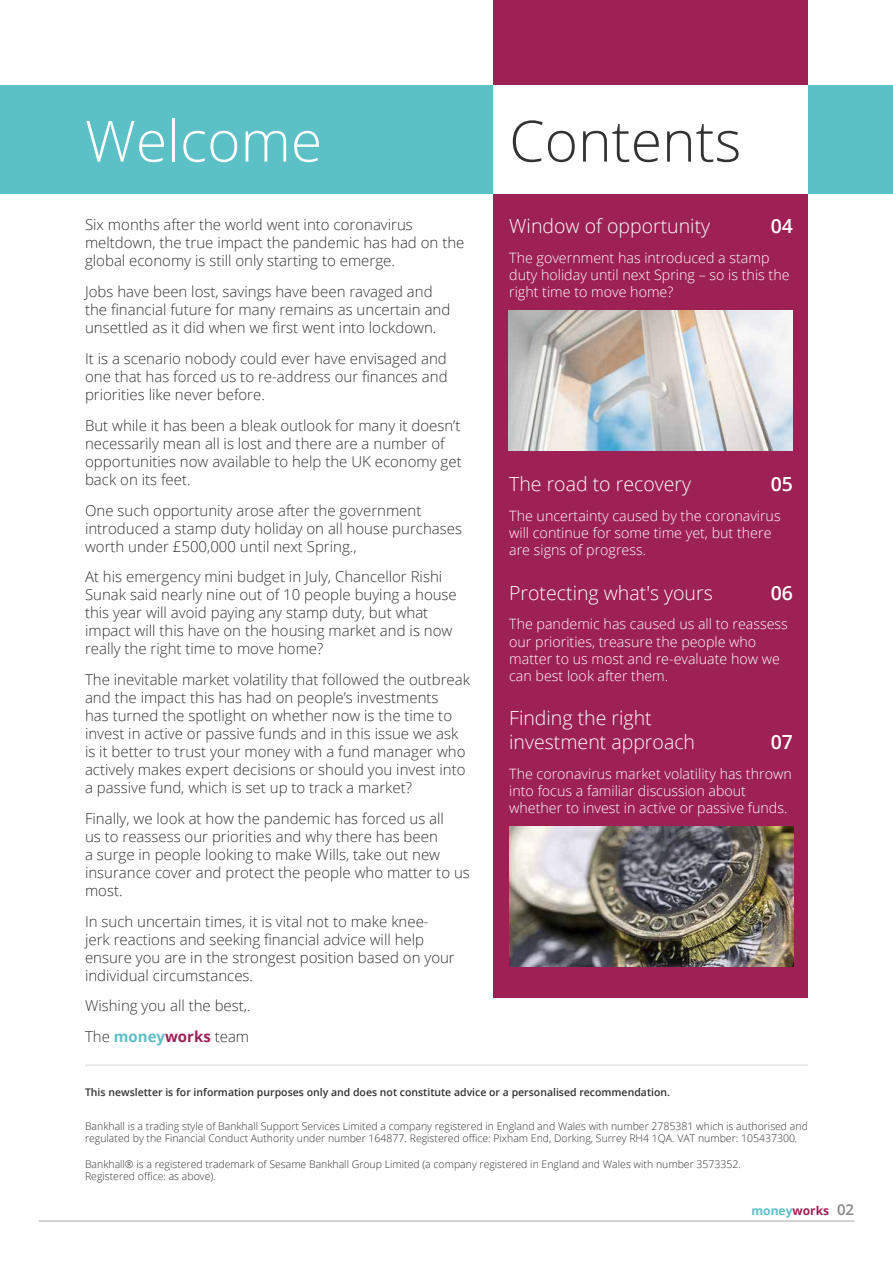
<style>
.page{position:relative;width:893px;height:1263px;background:#fff}
.page>*{position:absolute;margin:0;border:0;box-sizing:border-box;transform-origin:0 0}
.t1{font:300 57px "Open Sans";color:#333232}
.t2{font:300 57px "Open Sans";color:#fff}
.t3{font:300 19.5px/23.4px "Open Sans";color:#fff}
.t4{font:600 19.5px "Open Sans";color:#fff}
.t5{font:300 15px/18px "Open Sans";color:#333232}
.t6{font:300 14.25px/17.1px "Open Sans";color:#fff}
.t7{font:700 12px "Open Sans";color:#5cc0c7}
.t8{font:300 10.5px/12.6px "Open Sans";color:#333232}
.t9{font:600 10.5px "Open Sans";color:#333232}
.s1{font-weight:700;color:#5cc0c7}
.s2{font-weight:700;color:#9e2155}
.s3{color:#9e2155}
.s4{font-weight:600;font-size:15px;color:#878787}
</style>
<div class="page">
<div style="left:493px;top:0;width:315px;height:997px;background:#9e2155"></div>
<div style="left:0;top:85px;width:893px;height:108px;background:#5cc0c7"></div>
<div style="left:493px;top:85px;width:315px;height:108px;background:#fff"></div>
<hr style="left:39px;top:1220px;width:815px;height:1px;background:#b3b2b2">
<img style="left:509px;top:310px;width:283px;height:141px">
<img style="left:509px;top:826px;width:284px;height:141px">
<hr style="left:85px;top:1064px;width:723px;height:2px;background:#e3e3e3">
<h1 class="t2" style="left:85px;top:102px;width:239px">Welcome</h1>
<h1 class="t1" style="left:509px;top:102px;width:234px">Contents</h1>
<p class="t5" style="left:85px;top:216px;width:381px">Six months after the world went into coronavirus meltdown, the true impact the pandemic has had on the global economy is still only starting to emerge.</p>
<p class="t5" style="left:85px;top:282px;width:367px">Jobs have been lost, savings have been ravaged and the financial future for many remains as uncertain and unsettled as it did when we first went into lockdown.</p>
<p class="t5" style="left:85px;top:349px;width:364px;text-align:justify">It is a scenario nobody could ever have envisaged and one that has forced us to re-address our finances and priorities like never before.</p>
<p class="t5" style="left:85px;top:416px;width:378px">But while it has been a bleak outlook for many it doesn’t necessarily mean all is lost and there are a number of opportunities now available to help the UK economy get back on its feet.</p>
<p class="t5" style="left:85px;top:501px;width:378px">One such opportunity arose after the government introduced a stamp duty holiday on all house purchases worth under £500,000 until next Spring.,</p>
<p class="t5" style="left:85px;top:567px;width:373px">At his emergency mini budget in July, Chancellor Rishi Sunak said nearly nine out of 10 people buying a house this year will avoid paying any stamp duty, but what impact will this have on the housing market and is now really the right time to move home?</p>
<p class="t5" style="left:85px;top:670px;width:386px">The inevitable market volatility that followed the outbreak and the impact this has had on people’s investments<br>has turned the spotlight on whether now is the time to invest in active or passive funds and in this issue we ask is it better to trust your money with a fund manager who actively makes expert decisions or should you invest into a passive fund, which is set up to track a market?</p>
<p class="t5" style="left:85px;top:809px;width:386px">Finally, we look at how the pandemic has forced us all<br>us to reassess our priorities and why there has been<br>a surge in people looking to make Wills, take out new insurance cover and protect the people who matter to us most.</p>
<p class="t5" style="left:85px;top:912px;width:371px">In such uncertain times, it is vital not to make knee&shy;jerk reactions and seeking financial advice will help ensure you are in the strongest position based on your individual circumstances.</p>
<p class="t5" style="left:85px;top:990px;width:167px;line-height:30.8px">Wishing you all the best,.<br>The <span class="s1">money</span><span class="s2">works</span> team</p>
<h2 class="t3" style="left:509px;top:214px;width:202px">Window of opportunity</h2>
<h2 class="t4" style="left:771px;top:212px;width:24px">04</h2>
<p class="t6" style="left:509px;top:249px;width:282px">The government has introduced a stamp duty holiday until next Spring – so is this the right time to move home?</p>
<h2 class="t3" style="left:509px;top:472px;width:183px">The road to recovery</h2>
<h2 class="t4" style="left:771px;top:470px;width:24px">05</h2>
<p class="t6" style="left:509px;top:507px;width:273px">The uncertainty caused by the coronavirus will continue for some time yet, but there are signs of progress.</p>
<h2 class="t3" style="left:509px;top:580px;width:205px">Protecting what's yours</h2>
<h2 class="t4" style="left:771px;top:579px;width:24px">06</h2>
<p class="t6" style="left:509px;top:615px;width:280px">The pandemic has caused us all to reassess our priorities, treasure the people who matter to us most and re-evaluate how we can best look after them.</p>
<h2 class="t3" style="left:509px;top:706px;width:187px">Finding the right investment approach</h2>
<h2 class="t4" style="left:771px;top:728px;width:24px">07</h2>
<p class="t6" style="left:509px;top:765px;width:284px">The coronavirus market volatility has thrown into focus a familiar discussion about whether to invest in active or passive funds.</p>
<p class="t9" style="left:85px;top:1085px;width:586px">This newsletter is for information purposes only and does not constitute advice or a personalised recommendation.</p>
<p class="t8" style="left:85px;top:1119px;width:724px">Bankhall is a trading style of Bankhall Support Services Limited a company registered in England and Wales with number 2785381 which is authorised and regulated by the Financial Conduct Authority under number 164877. Registered office: Pixham End, Dorking, Surrey RH4 1QA. VAT number: 105437300.</p>
<p class="t8" style="left:85px;top:1157px;width:657px">Bankhall® is a registered trademark of Sesame Bankhall Group Limited (a company registered in England and Wales with number 3573352.<br>Registered office: as above).</p>
<p class="t7" style="left:751px;top:1202px;width:104px">money<span class="s3">works</span> <span class="s4">02</span></p>
</div>
